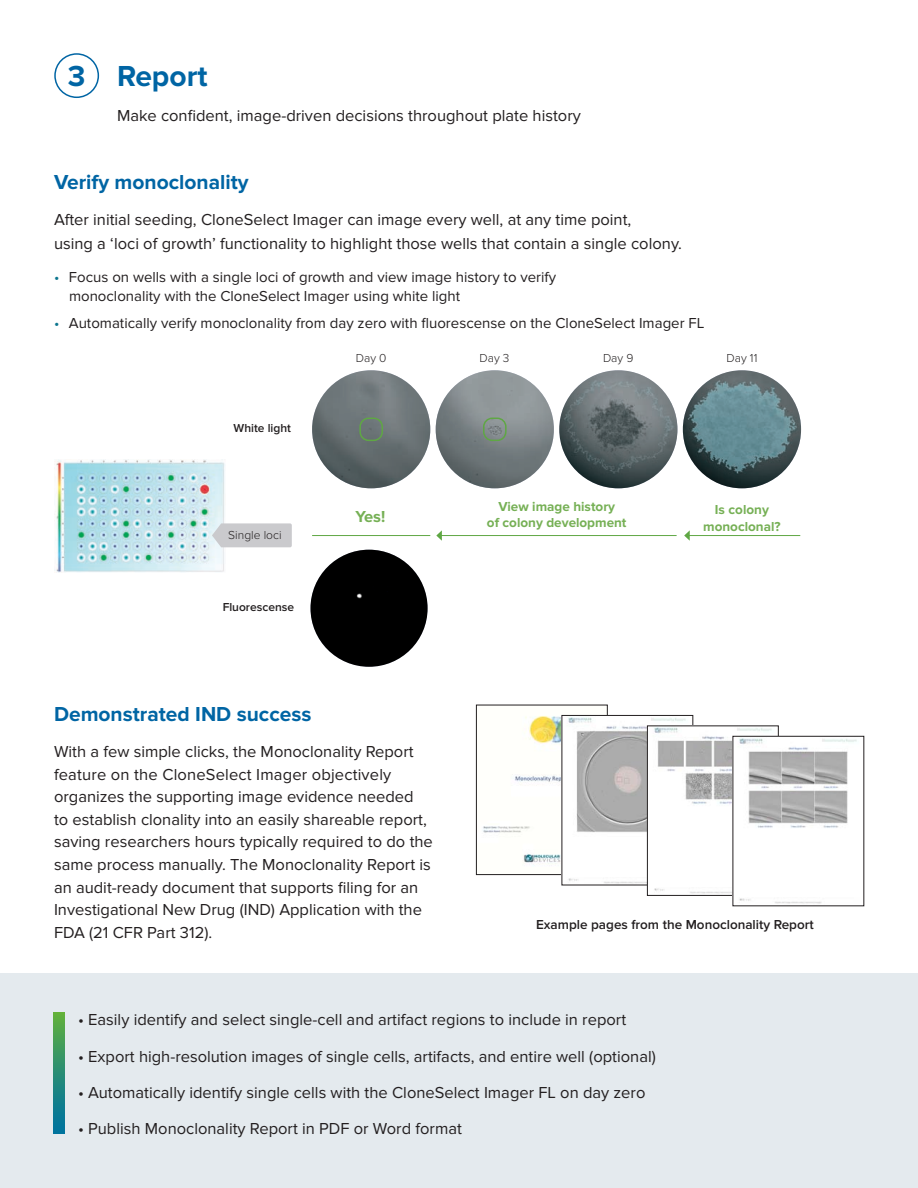
<style>
.page{position:relative;width:918px;height:1188px;background:#fff}
.page>*{position:absolute;margin:0;border:0;box-sizing:border-box;transform-origin:0 0}
.Page_Title{font:700 30px "Proxima Nova";color:#0065a4}
.Page_Title-2{font:700 21px "Proxima Nova";color:#0065a4}
.Body{font:16.5px/22.5px "Proxima Nova";color:#231f20}
.Product_Listing_Key{font:16.5px "Proxima Nova";color:#231f20}
.Body-2{font:700 16.5px "Proxima Nova";color:#76b055}
.Body-3{font:15px/19.5px "Proxima Nova";color:#231f20}
.Body-4{font:700 13.5px "Proxima Nova";color:#76b055}
.t1{font:600 13.5px "Proxima Nova";color:#231f20}
.t2{font:300 12px "Proxima Nova";color:#231f20}
.t3{font:600 12px "Proxima Nova";color:#231f20}
.s1{color:#0c758e}
</style>
<div class="page">
<div style="left:54px;top:53px;width:45px;height:45px;border:2px solid #0065a4;border-radius:50%"></div>
<img style="left:54px;top:460px;width:172px;height:112px">
<svg style="left:212px;top:523px;width:80px;height:24px;background:#cccdd0"></svg>
<img style="left:312px;top:370px;width:118px;height:118px;border-radius:59px">
<div style="left:359px;top:418px;width:24px;height:23px;border:2px solid #5fa744;border-radius:9px"></div>
<img style="left:436px;top:370px;width:118px;height:118px;border-radius:59px">
<div style="left:483px;top:418px;width:24px;height:23px;border:2px solid #5fa744;border-radius:9px"></div>
<img style="left:559px;top:370px;width:118px;height:118px;border-radius:59px">
<img style="left:683px;top:370px;width:118px;height:118px;border-radius:59px">
<hr style="left:312px;top:535px;width:118px;height:1px;background:#5fa744">
<hr style="left:441px;top:535px;width:236px;height:1px;background:#5fa744">
<svg style="left:436px;top:530px;width:6px;height:11px"></svg>
<hr style="left:689px;top:535px;width:111px;height:1px;background:#5fa744">
<svg style="left:684px;top:530px;width:6px;height:11px"></svg>
<div style="left:310px;top:550px;width:118px;height:117px;background:#000;border-radius:59px"></div>
<div style="left:0;top:974px;width:918px;height:214px;background:#e4eaee"></div>
<svg style="left:54px;top:1012px;width:10px;height:122px"></svg>
<img style="left:483px;top:714px;width:123px;height:159px">
<div style="left:476px;top:705px;width:132px;height:170px;border:1px solid #231f20"></div>
<img style="left:564px;top:717px;width:127px;height:166px">
<div style="left:562px;top:715px;width:131px;height:170px;border:1px solid #231f20"></div>
<img style="left:649px;top:728px;width:128px;height:166px">
<div style="left:647px;top:726px;width:132px;height:170px;border:1px solid #231f20"></div>
<img style="left:735px;top:738px;width:122px;height:166px">
<p class="Page_Title" style="left:68px;top:59px;width:19px">3</p>
<p class="Page_Title" style="left:117px;top:59px;width:92px">Report</p>
<p class="Body" style="left:117px;top:104px;width:465px">Make confident, image-driven decisions throughout plate history</p>
<p class="Page_Title-2" style="left:54px;top:170px;width:196px">Verify monoclonality</p>
<p class="Body" style="left:54px;top:208px;width:629px;line-height:24px">After initial seeding, CloneSelect Imager can image every well, at any time point,<br>using a ‘loci of growth’ functionality to highlight those wells that contain a single colony.</p>
<p class="Body-3" style="left:69px;top:267px;width:489px;text-indent:-15px"><span class="s1">•</span> Focus on wells with a single loci of growth and view image history to verify monoclonality with the CloneSelect Imager using white light</p>
<p class="Body-3" style="left:54px;top:313px;width:652px"><span class="s1">•</span> Automatically verify monoclonality from day zero with fluorescense on the CloneSelect Imager FL</p>
<p class="t2" style="left:356px;top:349px;width:32px">Day 0</p>
<p class="t2" style="left:480px;top:349px;width:31px">Day 3</p>
<p class="t2" style="left:603px;top:349px;width:32px">Day 9</p>
<p class="t2" style="left:727px;top:349px;width:32px">Day 11</p>
<p class="t3" style="left:234px;top:421px;width:59px">White light</p>
<p class="t2" style="left:228px;top:526px;width:55px">Single loci</p>
<p class="t3" style="left:223px;top:600px;width:73px">Fluorescense</p>
<p class="Body-2" style="left:355px;top:507px;width:31px">Yes!</p>
<p class="Page_Title-2" style="left:54px;top:702px;width:259px">Demonstrated IND success</p>
<p class="Body" style="left:54px;top:741px;width:380px">With a few simple clicks, the Monoclonality Report feature on the CloneSelect Imager objectively organizes the supporting image evidence needed<br>to establish clonality into an easily shareable report, saving researchers hours typically required to do the same process manually. The Monoclonality Report is an audit-ready document that supports filing for an Investigational New Drug (IND) Application with the FDA (21 CFR Part 312).</p>
<p class="Body-4" style="left:498px;top:499px;width:118px">View image history</p>
<p class="Body-4" style="left:487px;top:515px;width:141px">of colony development</p>
<p class="Body-4" style="left:715px;top:502px;width:55px">Is colony</p>
<p class="Body-4" style="left:703px;top:518px;width:79px">monoclonal?</p>
<p class="t1" style="left:536px;top:917px;width:279px">Example pages from the Monoclonality Report</p>
<p class="Product_Listing_Key" style="left:78px;top:1010px;width:550px">• Easily identify and select single-cell and artifact regions to include in report</p>
<p class="Product_Listing_Key" style="left:78px;top:1047px;width:579px">• Export high-resolution images of single cells, artifacts, and entire well (optional)</p>
<p class="Product_Listing_Key" style="left:78px;top:1083px;width:569px">• Automatically identify single cells with the CloneSelect Imager FL on day zero</p>
<p class="Product_Listing_Key" style="left:78px;top:1119px;width:385px">• Publish Monoclonality Report in PDF or Word format</p>
</div>
